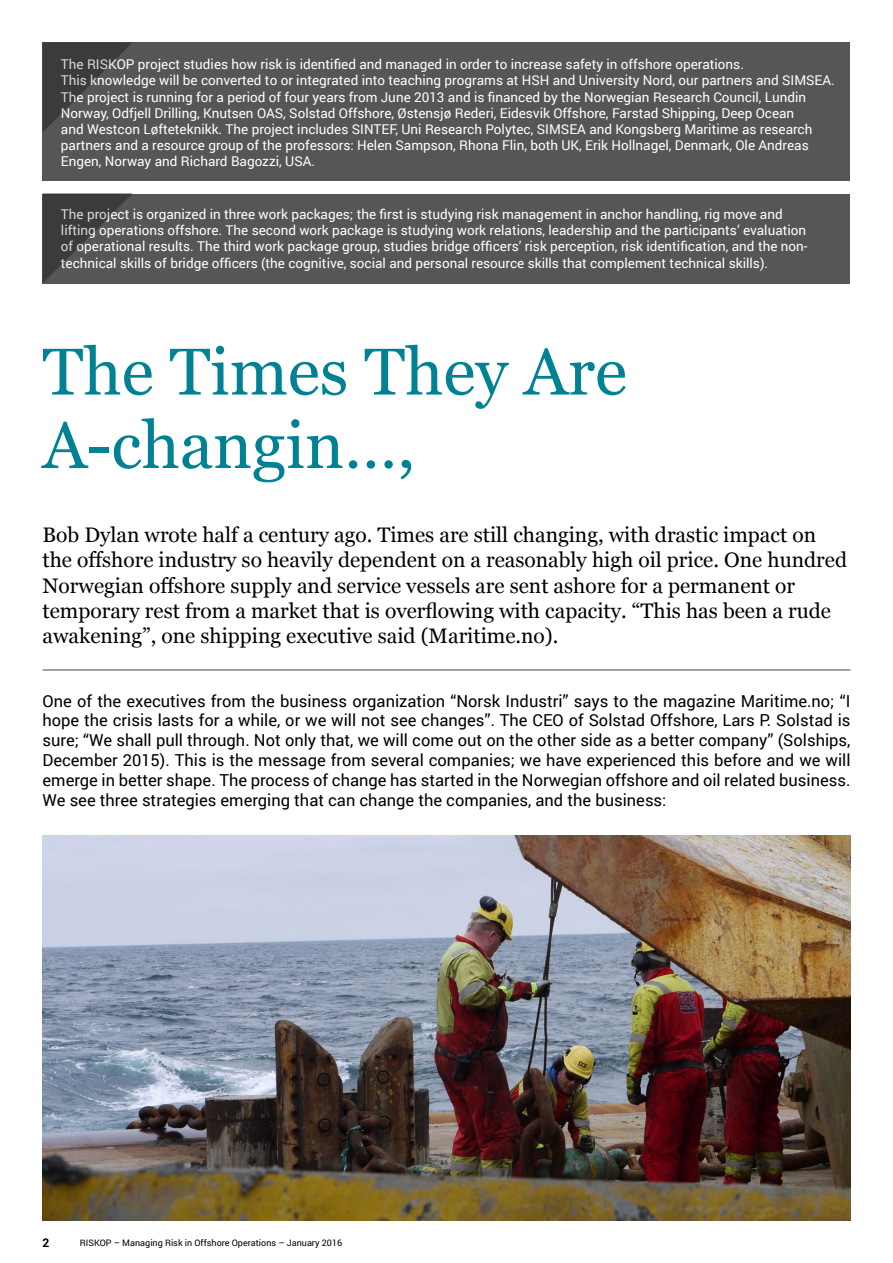
<style>
.page{position:relative;width:893px;height:1263px;background:#fff}
.page>*{position:absolute;margin:0;border:0;box-sizing:border-box;transform-origin:0 0}
.t1{font:66px/73.5px "Georgia";color:#008294}
.t2{font:21px/25.2px "Georgia";color:#000}
.t3{font:16.5px/19.8px "Roboto";color:#000;text-align:justify}
.t4{font:13.5px/16.2px "Roboto";color:#fff}
.t5{font:700 12px "Roboto";color:#000}
.t6{font:9px "Roboto";color:#000}
</style>
<div class="page">
<img style="left:43px;top:835px;width:807px;height:385px">
<div style="left:43px;top:43px;width:807px;height:138px;background:#565656"></div>
<svg style="left:43px;top:43px;width:89px;height:89px"></svg>
<div style="left:43px;top:194px;width:807px;height:90px;background:#565656"></div>
<svg style="left:43px;top:194px;width:89px;height:89px"></svg>
<hr style="left:43px;top:670px;width:807px;height:1px;background:#464645">
<p class="t4" style="left:61px;top:56px;width:775px">The RISKOP project studies how risk is identified and managed in order to increase safety in offshore operations.<br>This knowledge will be converted to or integrated into teaching programs at HSH and University Nord, our partners and SIMSEA.<br>The project is running for a period of four years from June 2013 and is financed by the Norwegian Research Council, Lundin Norway, Odfjell Drilling, Knutsen OAS, Solstad Offshore, Østensjø Rederi, Eidesvik Offshore, Farstad Shipping, Deep Ocean<br>and Westcon Løfteteknikk. The project includes SINTEF, Uni Research Polytec, SIMSEA and Kongsberg Maritime as research partners and a resource group of the professors: Helen Sampson, Rhona Flin, both UK, Erik Hollnagel, Denmark, Ole Andreas Engen, Norway and Richard Bagozzi, USA.</p>
<p class="t4" style="left:61px;top:206px;width:748px">The project is organized in three work packages; the first is studying risk management in anchor handling, rig move and lifting operations offshore. The second work package is studying work relations, leadership and the participants’ evaluation of operational results. The third work package group, studies bridge officers’ risk perception, risk identification, and the non&shy;technical skills of bridge officers (the cognitive, social and personal resource skills that complement technical skills).</p>
<h1 class="t1" style="left:43px;top:332px;width:586px">The Times They Are<br>A-changin…,</h1>
<p class="t2" style="left:43px;top:522px;width:806px">Bob Dylan wrote half a century ago. Times are still changing, with drastic impact on the offshore industry so heavily dependent on a reasonably high oil price. One hundred Norwegian offshore supply and service vessels are sent ashore for a permanent or temporary rest from a market that is overflowing with capacity. “This has been a rude awakening”, one shipping executive said (Maritime.no).</p>
<p class="t3" style="left:43px;top:690px;width:809px">One of the executives from the business organization “Norsk Industri” says to the magazine Maritime.no; “I hope the crisis lasts for a while, or we will not see changes”. The CEO of Solstad Offshore, Lars P. Solstad is sure; “We shall pull through. Not only that, we will come out on the other side as a better company” (Solships, December 2015). This is the message from several companies; we have experienced this before and we will emerge in better shape. The process of change has started in the Norwegian offshore and oil related business.<br>We see three strategies emerging that can change the companies, and the business:</p>
<p class="t5" style="left:43px;top:1234px;width:8px">2</p>
<p class="t6" style="left:80px;top:1236px;width:264px">RISKOP – Managing Risk in Offshore Operations – January 2016</p>
</div>
